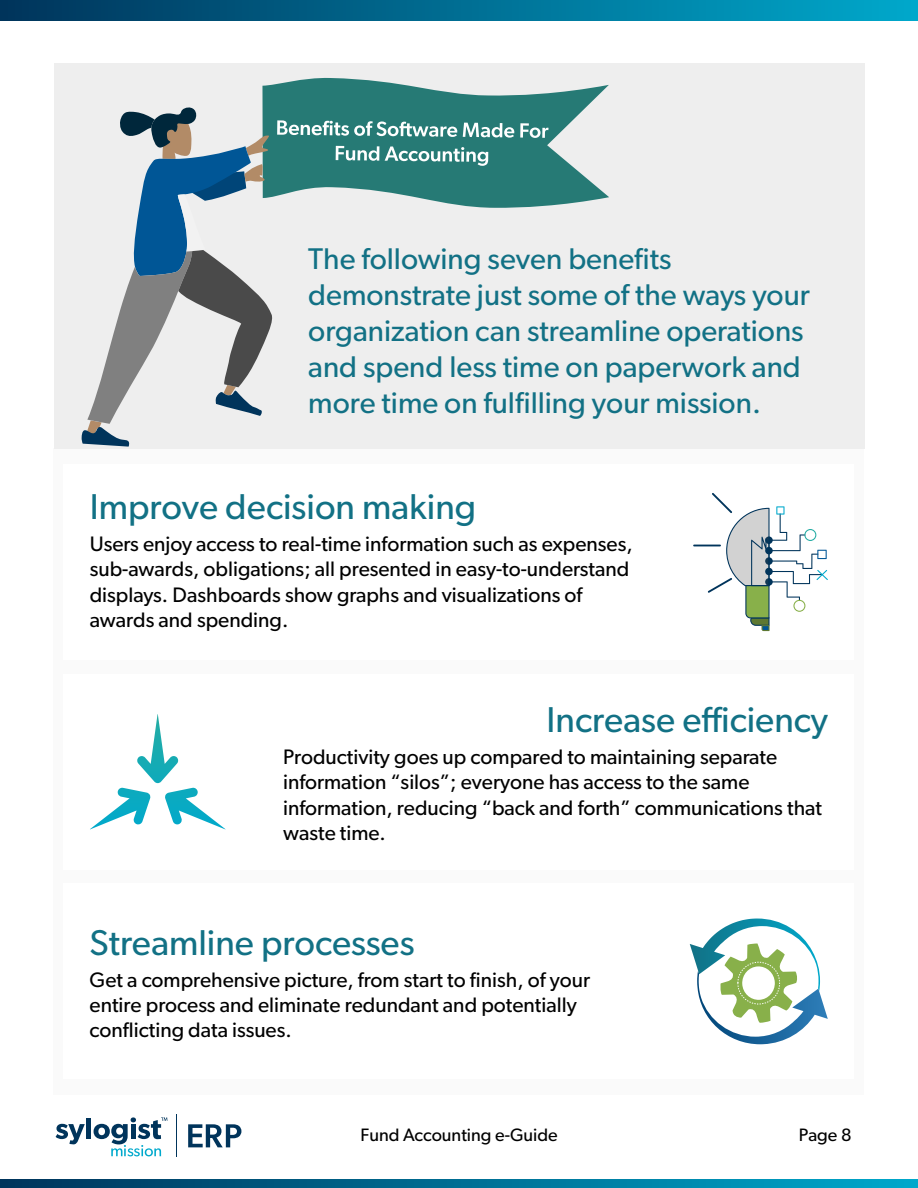
<style>
.page{position:relative;width:918px;height:1188px;background:#fff}
.page>*{position:absolute;margin:0;border:0;box-sizing:border-box;transform-origin:0 0}
.t1{font:36px "Gibson";color:#127185}
.t2{font:30px/36px "Gibson";color:#127185}
.t3{font:21px/25.2px "Gibson";color:#000}
.t4{font:18px "Gibson";color:#000}
</style>
<div class="page">
<div style="left:0;top:0;width:918px;height:21px;background:linear-gradient(to right,#00345b,#00a8cb)"></div>
<svg style="left:0;top:1179px;width:918px;height:9px;background:#006d92"></svg>
<svg style="left:188px;top:1124px;width:53px;height:23px"></svg>
<svg style="left:56px;top:1124px;width:29px;height:20px"></svg>
<div style="left:86px;top:1118px;width:5px;height:21px;background:#00345b"></div>
<svg style="left:94px;top:1117px;width:73px;height:39px"></svg>
<hr style="left:176px;top:1114px;width:1px;height:43px;background:#00345b">
<div style="left:54px;top:448px;width:810px;height:647px;background:#fafafa"></div>
<div style="left:64px;top:464px;width:790px;height:196px;background:#fff"></div>
<svg style="left:693px;top:493px;width:135px;height:138px"></svg>
<div style="left:765px;top:547px;width:8px;height:7px;background:#00345b;border-radius:50%"></div>
<div style="left:765px;top:568px;width:8px;height:7px;background:#00345b;border-radius:50%"></div>
<div style="left:64px;top:674px;width:790px;height:196px;background:#fff"></div>
<svg style="left:90px;top:714px;width:135px;height:115px"></svg>
<div style="left:64px;top:884px;width:790px;height:195px;background:#fff"></div>
<svg style="left:690px;top:919px;width:138px;height:125px"></svg>
<div style="left:54px;top:63px;width:810px;height:385px;background:#eee"></div>
<svg style="left:262px;top:77px;width:347px;height:131px;fill:#267a75"></svg>
<svg style="left:520px;top:123px;width:29px;height:15px"></svg>
<svg style="left:81px;top:106px;width:433px;height:341px"></svg>
<h2 class="t2" style="left:308px;top:240px;width:503px">The following seven benefits demonstrate just some of the ways your organization can streamline operations and spend less time on paperwork and more time on fulfilling your mission.</h2>
<h1 class="t1" style="left:90px;top:485px;width:388px">Improve decision making</h1>
<p class="t3" style="left:90px;top:531px;width:544px">Users enjoy access to real-time information such as expenses, sub-awards, obligations; all presented in easy-to-understand displays. Dashboards show graphs and visualizations of awards and spending.</p>
<h1 class="t1" style="left:547px;top:698px;width:283px">Increase efficiency</h1>
<p class="t3" style="left:283px;top:744px;width:541px">Productivity goes up compared to maintaining separate information “silos”; everyone has access to the same information, reducing “back and forth” communications that waste time.</p>
<h1 class="t1" style="left:90px;top:921px;width:326px">Streamline processes</h1>
<p class="t3" style="left:90px;top:966px;width:502px">Get a comprehensive picture, from start to finish, of your entire process and eliminate redundant and potentially conflicting data issues.</p>
<p class="t4" style="left:360px;top:1124px;width:199px">Fund Accounting e-Guide</p>
<p class="t4" style="left:799px;top:1124px;width:54px">Page 8</p>
</div>
